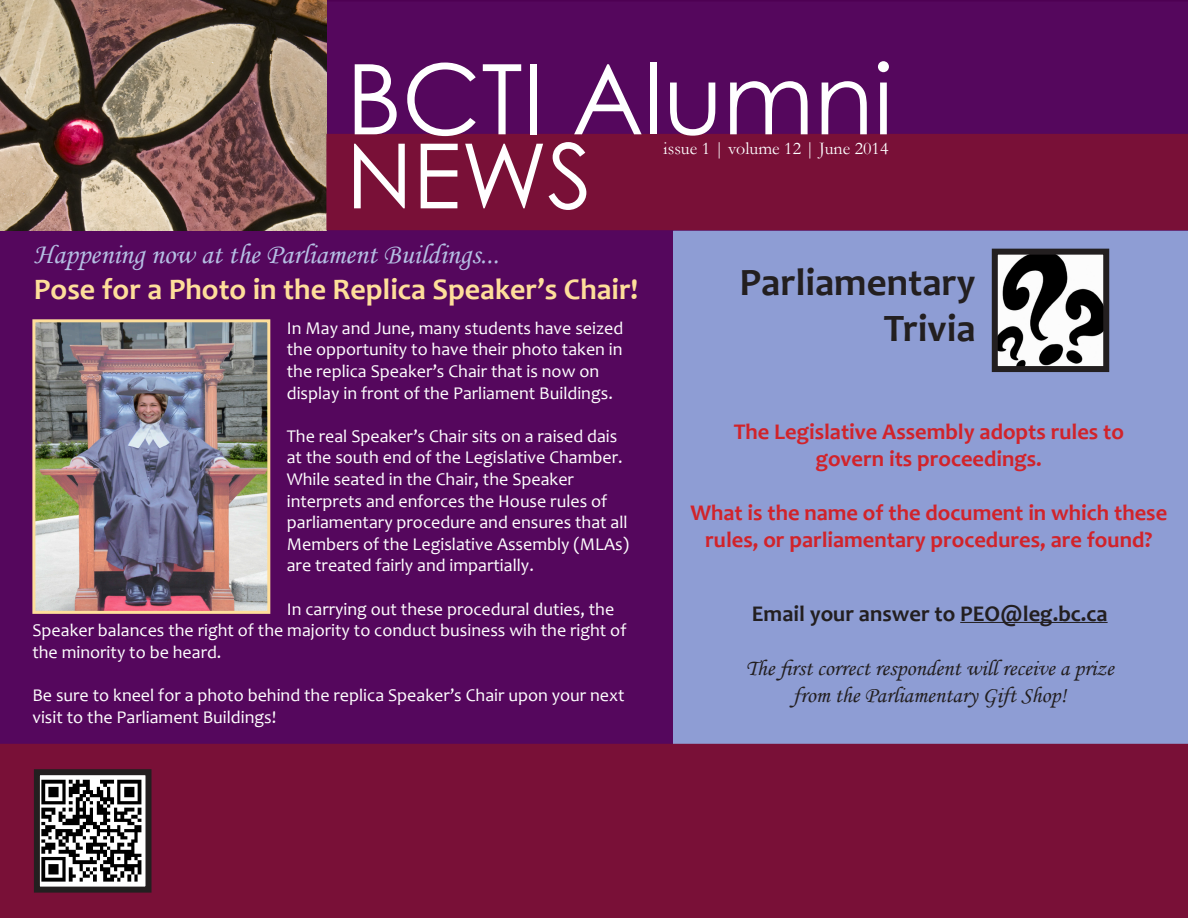
<style>
.page{position:relative;width:1188px;height:918px;background:#fff}
.page>*{position:absolute;margin:0;border:0;box-sizing:border-box;transform-origin:0 0}
.t1{font:97.5px "Century Gothic";color:#fff}
.t2{font:90px "Century Gothic";color:#fff}
.t3{font:700 39px "Candara";color:#231f20}
.t4{font:700 30px "Candara";color:#fede9a}
.t5{font:28.5px "Monotype Corsiva";color:#b5bfe3}
.t6{font:700 22.5px/27px "Candara";color:#d1232a;text-align:center}
.t7{font:22.5px "Monotype Corsiva";color:#231f20}
.t8{font:700 22.5px "Candara";color:#231f20}
.t9{font:18px/21.6px "Candara";color:#fff}
.t10{font:18px "Garamond";color:#fff}
</style>
<div class="page">
<div style="left:0;top:0;width:1188px;height:744px;background:#55075d"></div>
<img style="left:0;top:0;width:326px;height:230px">
<div style="left:326px;top:134px;width:862px;height:96px;background:#791037"></div>
<div style="left:673px;top:231px;width:515px;height:513px;background:#8e9dd4"></div>
<img style="left:999px;top:256px;width:103px;height:109px">
<div style="left:992px;top:249px;width:117px;height:123px;border:6px solid #231f20"></div>
<hr style="left:960px;top:622px;width:148px;height:1px;background:#231f20">
<img style="left:36px;top:323px;width:230px;height:287px">
<div style="left:32px;top:319px;width:238px;height:295px;border:3px solid #fede9a"></div>
<div style="left:0;top:744px;width:1188px;height:174px;background:#791037"></div>
<img style="left:41px;top:776px;width:104px;height:110px">
<div style="left:34px;top:769px;width:118px;height:124px;border:6px solid #231f20"></div>
<p class="t1" style="left:346px;top:31px;width:549px">BCTI Alumni</p>
<p class="t2" style="left:346px;top:113px;width:248px">NEWS</p>
<p class="t10" style="left:664px;top:136px;width:226px">issue 1 | volume 12 | June 2014</p>
<p class="t5" style="left:34px;top:237px;width:467px">Happening now at the Parliament Buildings...</p>
<p class="t4" style="left:34px;top:271px;width:606px">Pose for a Photo in the Replica Speaker’s Chair!</p>
<p class="t9" style="left:287px;top:317px;width:338px;text-align:justify">In May and June, many students have seized the opportunity to have their photo taken in the replica Speaker’s Chair that is now on</p>
<p class="t9" style="left:287px;top:382px;width:328px">display in front of the Parliament Buildings.</p>
<p class="t9" style="left:287px;top:425px;width:337px">The real Speaker’s Chair sits on a raised dais at the south end of the Legislative Chamber.<br>While seated in the Chair, the Speaker</p>
<p class="t9" style="left:287px;top:490px;width:344px">interprets and enforces the House rules of parliamentary procedure and ensures that all Members of the Legislative Assembly (MLAs) are treated fairly and impartially.</p>
<p class="t9" style="left:32px;top:598px;width:596px;text-indent:254px">In carrying out these procedural duties, the<br>Speaker balances the right of the majority to conduct business wih the right of the minority to be heard.</p>
<p class="t9" style="left:32px;top:684px;width:594px">Be sure to kneel for a photo behind the replica Speaker’s Chair upon your next visit to the Parliament Buildings!</p>
<p class="t3" style="left:740px;top:258px;width:238px">Parliamentary</p>
<p class="t3" style="left:884px;top:304px;width:93px">Trivia</p>
<p class="t6" style="left:734px;top:418px;width:392px">The Legislative Assembly adopts rules to</p>
<p class="t6" style="left:816px;top:445px;width:228px">govern its proceedings.</p>
<p class="t6" style="left:690px;top:499px;width:478px">What is the name of the document in which these rules, or parliamentary procedures, are found?</p>
<p class="t8" style="left:752px;top:600px;width:357px">Email your answer to PEO@leg.bc.ca</p>
<p class="t7" style="left:746px;top:654px;width:370px">The first correct respondent will receive a prize</p>
<p class="t7" style="left:793px;top:681px;width:275px">from the Parliamentary Gift Shop!</p>
</div>
